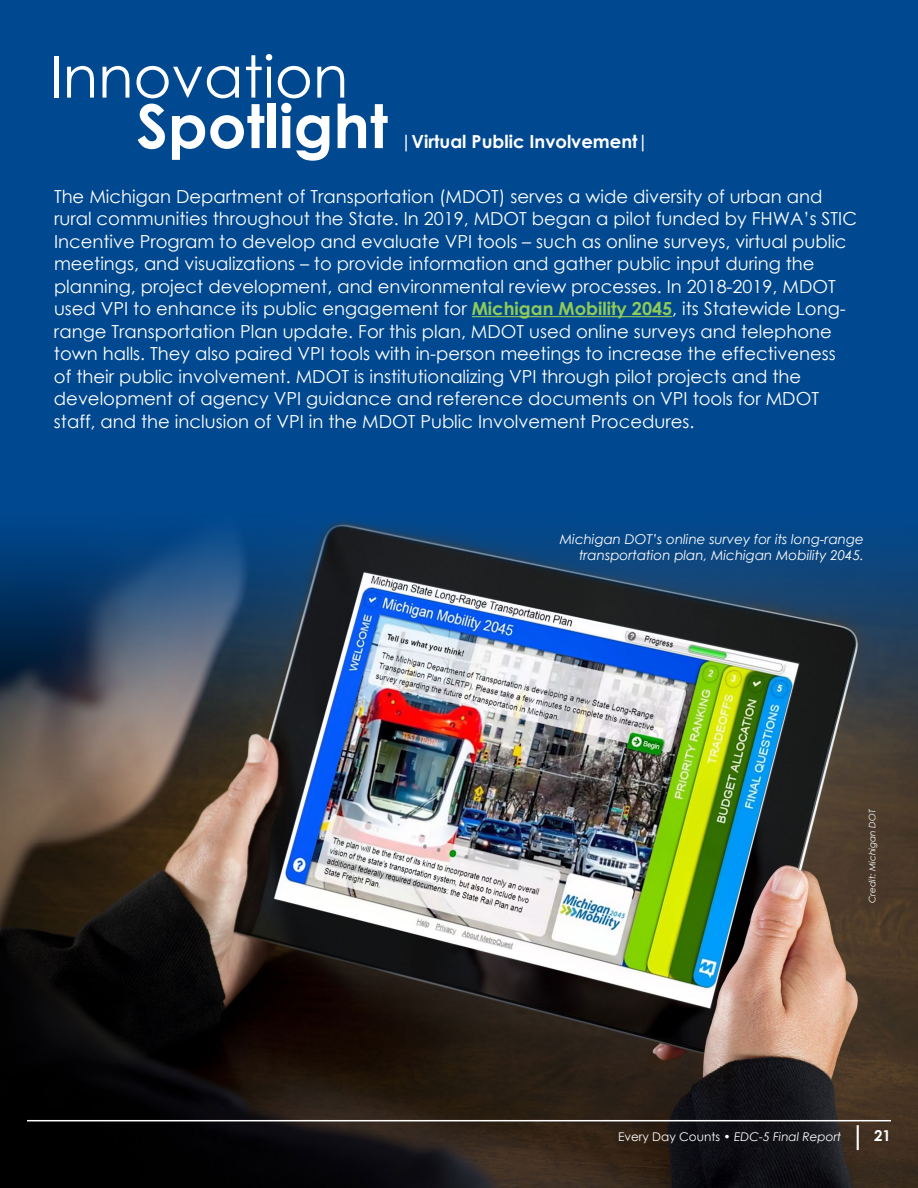
<style>
.page{position:relative;width:918px;height:1188px;background:#004990}
.page>*{position:absolute;margin:0;border:0;box-sizing:border-box;transform-origin:0 0}
.t1{font:18px/22.5px "Century Gothic";color:#fff}
.t2{font:700 18px "Century Gothic";color:#fff}
.t3{font:700 15px "Century Gothic";color:#fff}
.t4{font:italic 13.5px/16.5px "Century Gothic";color:#fff;text-align:right}
.t5{font:italic 12px "Century Gothic";color:#fff}
.t6{font:italic 9px "Century Gothic";color:#fff}
.s1{font-weight:700;color:#8fca58}
.s2{font-style:normal}
.s3{font-size:27px}
</style>
<div class="page">
<hr style="left:54px;top:56px;width:4px;height:42px;background:#fff">
<svg style="left:67px;top:66px;width:27px;height:32px"></svg>
<svg style="left:103px;top:66px;width:26px;height:32px"></svg>
<svg style="left:136px;top:66px;width:103px;height:32px"></svg>
<svg style="left:246px;top:54px;width:26px;height:44px"></svg>
<svg style="left:138px;top:104px;width:27px;height:45px"></svg>
<svg style="left:172px;top:104px;width:92px;height:56px"></svg>
<div style="left:268px;top:104px;width:8px;height:44px;background:#fff"></div>
<svg style="left:278px;top:66px;width:110px;height:95px"></svg>
<hr style="left:472px;top:316px;width:200px;height:1px;background:#8fca58">
<img style="left:0;top:520px;width:918px;height:668px">
<hr style="left:27px;top:1120px;width:864px;height:1px;background:#fff">
<p class="t2" style="left:401px;top:128px;width:249px">|Virtual Public Involvement|</p>
<p class="t1" style="left:54px;top:184px;width:805px">The Michigan Department of Transportation (MDOT) serves a wide diversity of urban and rural communities throughout the State. In 2019, MDOT began a pilot funded by FHWA’s STIC Incentive Program to develop and evaluate VPI tools – such as online surveys, virtual public meetings, and visualizations – to provide information and gather public input during the planning, project development, and environmental review processes. In 2018-2019, MDOT used VPI to enhance its public engagement for <span class="s1">Michigan Mobility 2045</span>, its Statewide Long&shy;range Transportation Plan update. For this plan, MDOT used online surveys and telephone town halls. They also paired VPI tools with in-person meetings to increase the effectiveness of their public involvement. MDOT is institutionalizing VPI through pilot projects and the development of agency VPI guidance and reference documents on VPI tools for MDOT staff, and the inclusion of VPI in the MDOT Public Involvement Procedures.</p>
<p class="t4" style="left:560px;top:530px;width:306px">Michigan DOT’s online survey for its long-range transportation plan, Michigan Mobility 2045.</p>
<p class="t6" style="left:866px;top:903px;width:95px;rotate:-90deg">Credit: Michigan DOT</p>
<p class="t5" style="left:618px;top:1128px;width:225px"><span class="s2">Every Day Counts •</span> EDC-5 Final Report</p>
<p class="t3" style="left:850px;top:1124px;width:43px"><span class="s3">|</span> 21</p>
</div>
